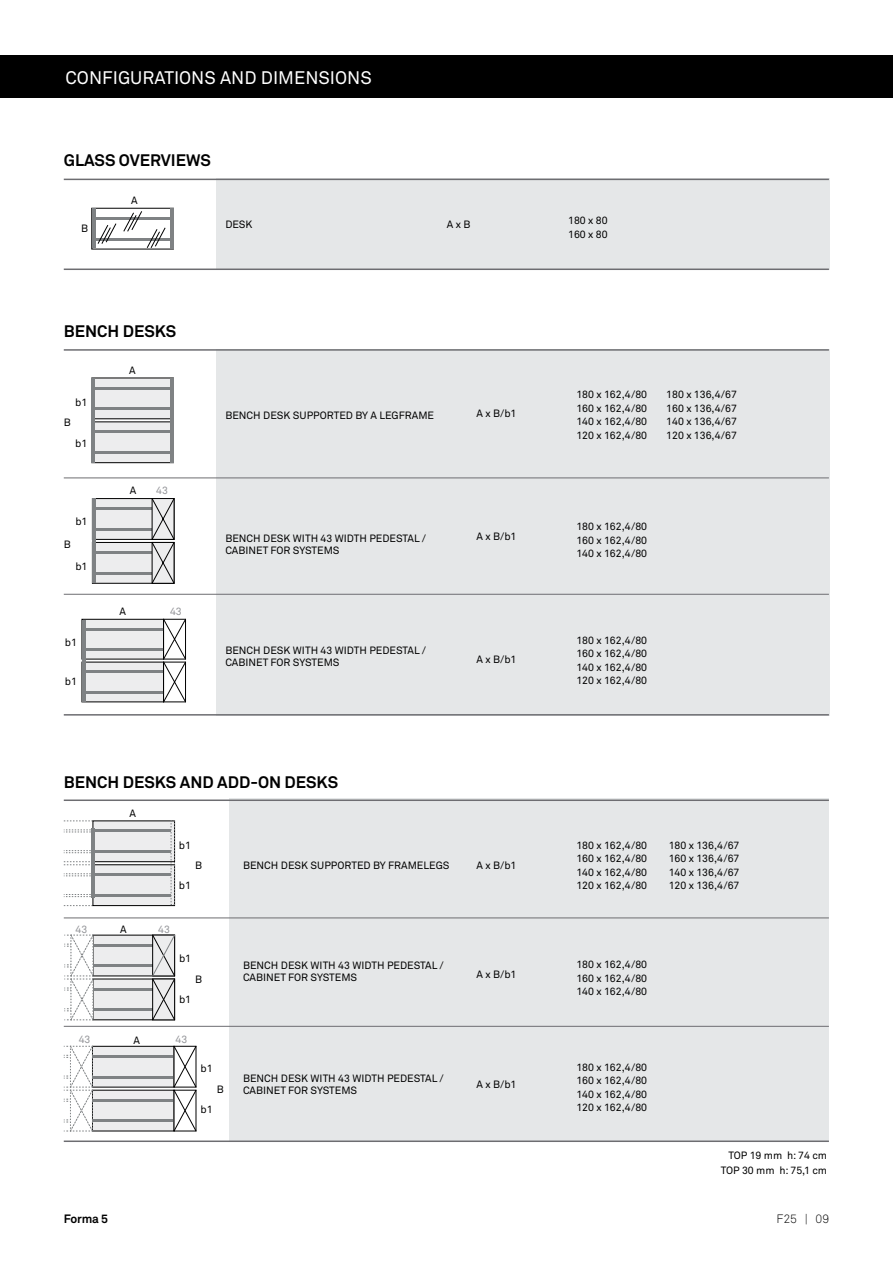
<style>
.page{position:relative;width:893px;height:1263px;background:#fff}
.page>*{position:absolute;margin:0;border:0;box-sizing:border-box;transform-origin:0 0}
.t1{font:18px "Akkurat";color:#fff}
.t2{font:700 16.5px "Akkurat";color:#000}
.t3{font:700 12px "Akkurat";letter-spacing:-.02em;color:#000}
.t4{font:300 12px "Akkurat";color:#000}
.t5{font:10.5px/13.5px "Akkurat";color:#000;text-align:justify}
.t6{font:10.5px "Akkurat";color:#939498}
</style>
<div class="page">
<div style="left:0;top:55px;width:893px;height:43px;background:#000"></div>
<div style="left:216px;top:179px;width:613px;height:91px;background:#e5e7e8"></div>
<hr style="left:64px;top:179px;width:765px;height:1px;background:#6d6d71">
<hr style="left:64px;top:269px;width:765px;height:1px;background:#6d6d71">
<hr style="left:92px;top:208px;width:4px;height:40px;background:#7f8284">
<hr style="left:170px;top:208px;width:4px;height:41px;background:#7f8284">
<hr style="left:95px;top:217px;width:76px;height:2px;background:#7f8284">
<hr style="left:95px;top:238px;width:76px;height:2px;background:#7f8284">
<svg style="left:98px;top:211px;width:68px;height:37px"></svg>
<div style="left:216px;top:350px;width:613px;height:366px;background:#e5e7e8"></div>
<hr style="left:64px;top:478px;width:765px;height:1px;background:#6d6d71">
<hr style="left:64px;top:594px;width:765px;height:1px;background:#6d6d71">
<hr style="left:64px;top:349px;width:765px;height:2px;background:#6d6d71">
<hr style="left:64px;top:714px;width:765px;height:2px;background:#6d6d71">
<div style="left:92px;top:378px;width:81px;height:41px;background:#ededee"></div>
<hr style="left:95px;top:387px;width:75px;height:2px;background:#7f8284">
<hr style="left:95px;top:408px;width:76px;height:2px;background:#7f8284">
<div style="left:92px;top:422px;width:81px;height:41px;background:#ededee"></div>
<div style="left:92px;top:422px;width:82px;height:41px;border:1px solid #000"></div>
<hr style="left:95px;top:431px;width:75px;height:2px;background:#7f8284">
<hr style="left:95px;top:452px;width:76px;height:2px;background:#7f8284">
<hr style="left:170px;top:378px;width:3px;height:84px;background:#7f8284">
<hr style="left:92px;top:378px;width:3px;height:84px;background:#7f8284">
<div style="left:92px;top:499px;width:82px;height:40px;background:#ededee"></div>
<div style="left:92px;top:498px;width:82px;height:42px;border:1px solid #000"></div>
<hr style="left:96px;top:508px;width:75px;height:2px;background:#7f8284">
<hr style="left:96px;top:528px;width:76px;height:2px;background:#7f8284">
<div style="left:92px;top:542px;width:82px;height:41px;background:#ededee"></div>
<div style="left:92px;top:542px;width:82px;height:41px;border:1px solid #000"></div>
<hr style="left:96px;top:551px;width:75px;height:2px;background:#7f8284">
<hr style="left:96px;top:572px;width:76px;height:2px;background:#7f8284">
<hr style="left:92px;top:499px;width:4px;height:84px;background:#7f8284">
<svg style="left:152px;top:498px;width:23px;height:86px"></svg>
<div style="left:82px;top:619px;width:82px;height:40px;background:#ededee"></div>
<div style="left:82px;top:619px;width:82px;height:40px;border:1px solid #000"></div>
<hr style="left:85px;top:628px;width:79px;height:2px;background:#7f8284">
<hr style="left:85px;top:648px;width:79px;height:2px;background:#7f8284">
<div style="left:82px;top:662px;width:82px;height:40px;background:#ededee"></div>
<hr style="left:85px;top:671px;width:79px;height:2px;background:#7f8284">
<hr style="left:85px;top:691px;width:79px;height:2px;background:#7f8284">
<hr style="left:82px;top:620px;width:3px;height:81px;background:#7f8284">
<svg style="left:163px;top:619px;width:23px;height:83px"></svg>
<div style="left:230px;top:798px;width:599px;height:342px;background:#e5e7e8"></div>
<hr style="left:64px;top:918px;width:765px;height:1px;background:#6d6d71">
<hr style="left:64px;top:1026px;width:765px;height:1px;background:#6d6d71">
<hr style="left:64px;top:799px;width:765px;height:2px;background:#6d6d71">
<hr style="left:64px;top:1140px;width:765px;height:2px;background:#6d6d71">
<div style="left:93px;top:935px;width:82px;height:41px;background:#ededee"></div>
<hr style="left:93px;top:944px;width:79px;height:2px;background:#7f8284">
<hr style="left:93px;top:965px;width:79px;height:2px;background:#7f8284">
<div style="left:93px;top:979px;width:82px;height:41px;background:#ededee"></div>
<hr style="left:93px;top:988px;width:79px;height:2px;background:#7f8284">
<hr style="left:93px;top:1009px;width:79px;height:2px;background:#7f8284">
<svg style="left:152px;top:934px;width:23px;height:86px"></svg>
<svg style="left:64px;top:934px;width:30px;height:86px"></svg>
<div style="left:92px;top:1046px;width:82px;height:41px;background:#ededee"></div>
<div style="left:92px;top:1046px;width:82px;height:41px;border:1px solid #000"></div>
<hr style="left:92px;top:1055px;width:82px;height:2px;background:#7f8284">
<hr style="left:93px;top:1076px;width:81px;height:2px;background:#7f8284">
<div style="left:92px;top:1090px;width:82px;height:41px;background:#ededee"></div>
<hr style="left:92px;top:1099px;width:82px;height:2px;background:#7f8284">
<hr style="left:92px;top:1120px;width:82px;height:2px;background:#7f8284">
<svg style="left:63px;top:1046px;width:30px;height:86px"></svg>
<svg style="left:174px;top:1046px;width:22px;height:85px"></svg>
<svg style="left:64px;top:821px;width:29px;height:1px"></svg>
<svg style="left:63px;top:829px;width:28px;height:4px"></svg>
<svg style="left:63px;top:850px;width:28px;height:3px"></svg>
<svg style="left:64px;top:861px;width:26px;height:4px"></svg>
<svg style="left:64px;top:905px;width:29px;height:1px"></svg>
<svg style="left:63px;top:873px;width:28px;height:3px"></svg>
<svg style="left:63px;top:894px;width:28px;height:3px"></svg>
<div style="left:93px;top:821px;width:82px;height:41px;background:#ededee"></div>
<div style="left:93px;top:821px;width:82px;height:41px;border:1px solid #000"></div>
<hr style="left:95px;top:830px;width:76px;height:2px;background:#7f8284">
<hr style="left:95px;top:851px;width:76px;height:2px;background:#7f8284">
<div style="left:93px;top:865px;width:82px;height:40px;background:#ededee"></div>
<div style="left:93px;top:864px;width:82px;height:42px;border:1px solid #000"></div>
<hr style="left:95px;top:874px;width:76px;height:2px;background:#7f8284">
<hr style="left:95px;top:894px;width:76px;height:2px;background:#7f8284">
<svg style="left:171px;top:820px;width:4px;height:85px"></svg>
<hr style="left:91px;top:828px;width:4px;height:70px;background:#7f8284">
<h1 class="t1" style="left:66px;top:66px;width:308px">CONFIGURATIONS AND DIMENSIONS</h1>
<h2 class="t2" style="left:64px;top:150px;width:149px">GLASS OVERVIEWS</h2>
<p class="t5" style="left:81px;top:222px;width:9px">B</p>
<p class="t5" style="left:131px;top:193px;width:8px">A</p>
<p class="t5" style="left:225px;top:218px;width:29px">DESK</p>
<p class="t5" style="left:447px;top:218px;width:25px">A x B</p>
<h2 class="t2" style="left:64px;top:321px;width:114px">BENCH DESKS</h2>
<p class="t5" style="left:75px;top:395px;width:14px">b1</p>
<p class="t5" style="left:75px;top:436px;width:14px">b1</p>
<p class="t5" style="left:64px;top:416px;width:9px">B</p>
<p class="t5" style="left:75px;top:515px;width:14px">b1</p>
<p class="t5" style="left:75px;top:560px;width:14px">b1</p>
<p class="t5" style="left:64px;top:537px;width:9px">B</p>
<p class="t5" style="left:65px;top:635px;width:14px">b1</p>
<p class="t5" style="left:65px;top:675px;width:14px">b1</p>
<p class="t5" style="left:129px;top:363px;width:8px">A</p>
<p class="t5" style="left:130px;top:484px;width:8px">A</p>
<p class="t6" style="left:156px;top:484px;width:13px">43</p>
<p class="t5" style="left:119px;top:605px;width:8px">A</p>
<p class="t6" style="left:170px;top:605px;width:13px">43</p>
<p class="t5" style="left:225px;top:408px;width:210px">BENCH DESK SUPPORTED BY A LEGFRAME</p>
<p class="t5" style="left:225px;top:532px;width:202px;line-height:12px">BENCH DESK WITH 43 WIDTH PEDESTAL /<br>CABINET FOR SYSTEMS</p>
<p class="t5" style="left:225px;top:644px;width:202px;line-height:12px">BENCH DESK WITH 43 WIDTH PEDESTAL /<br>CABINET FOR SYSTEMS</p>
<h2 class="t2" style="left:64px;top:771px;width:276px">BENCH DESKS AND ADD-ON DESKS</h2>
<p class="t5" style="left:130px;top:806px;width:8px">A</p>
<p class="t5" style="left:477px;top:406px;width:41px">A x B/b1</p>
<p class="t5" style="left:477px;top:529px;width:41px">A x B/b1</p>
<p class="t5" style="left:477px;top:652px;width:41px">A x B/b1</p>
<p class="t5" style="left:179px;top:838px;width:14px">b1</p>
<p class="t5" style="left:179px;top:879px;width:14px">b1</p>
<p class="t5" style="left:195px;top:858px;width:9px">B</p>
<p class="t6" style="left:76px;top:922px;width:13px">43</p>
<p class="t5" style="left:120px;top:922px;width:8px">A</p>
<p class="t6" style="left:158px;top:922px;width:13px">43</p>
<p class="t5" style="left:179px;top:951px;width:14px">b1</p>
<p class="t5" style="left:179px;top:992px;width:14px">b1</p>
<p class="t5" style="left:195px;top:972px;width:9px">B</p>
<p class="t6" style="left:79px;top:1033px;width:13px">43</p>
<p class="t5" style="left:133px;top:1033px;width:8px">A</p>
<p class="t6" style="left:175px;top:1033px;width:13px">43</p>
<p class="t5" style="left:200px;top:1062px;width:14px">b1</p>
<p class="t5" style="left:200px;top:1103px;width:14px">b1</p>
<p class="t5" style="left:217px;top:1082px;width:9px">B</p>
<p class="t5" style="left:243px;top:858px;width:208px">BENCH DESK SUPPORTED BY FRAMELEGS</p>
<p class="t5" style="left:243px;top:959px;width:202px;line-height:12px">BENCH DESK WITH 43 WIDTH PEDESTAL /<br>CABINET FOR SYSTEMS</p>
<p class="t5" style="left:243px;top:1072px;width:202px;line-height:12px">BENCH DESK WITH 43 WIDTH PEDESTAL /<br>CABINET FOR SYSTEMS</p>
<p class="t5" style="left:477px;top:858px;width:41px">A x B/b1</p>
<p class="t5" style="left:477px;top:968px;width:41px">A x B/b1</p>
<p class="t5" style="left:477px;top:1077px;width:41px">A x B/b1</p>
<p class="t5" style="left:568px;top:214px;width:41px">180 x 80<br>160 x 80</p>
<p class="t5" style="left:576px;top:388px;width:72px">180 x 162,4/80<br>160 x 162,4/80<br>140 x 162,4/80<br>120 x 162,4/80</p>
<p class="t5" style="left:666px;top:388px;width:72px">180 x 136,4/67<br>160 x 136,4/67<br>140 x 136,4/67<br>120 x 136,4/67</p>
<p class="t5" style="left:576px;top:520px;width:72px">180 x 162,4/80<br>160 x 162,4/80<br>140 x 162,4/80</p>
<p class="t5" style="left:576px;top:633px;width:72px">180 x 162,4/80<br>160 x 162,4/80<br>140 x 162,4/80<br>120 x 162,4/80</p>
<p class="t5" style="left:576px;top:838px;width:72px">180 x 162,4/80<br>160 x 162,4/80<br>140 x 162,4/80<br>120 x 162,4/80</p>
<p class="t5" style="left:669px;top:838px;width:72px">180 x 136,4/67<br>160 x 136,4/67<br>140 x 136,4/67<br>120 x 136,4/67</p>
<p class="t5" style="left:576px;top:957px;width:72px">180 x 162,4/80<br>160 x 162,4/80<br>140 x 162,4/80</p>
<p class="t5" style="left:576px;top:1060px;width:72px">180 x 162,4/80<br>160 x 162,4/80<br>140 x 162,4/80<br>120 x 162,4/80</p>
<p class="t5" style="left:721px;top:1148px;width:108px;line-height:15px;text-align:right">TOP 19 mm h: 74 cm<br>TOP 30 mm h: 75,1 cm</p>
<p class="t3" style="left:64px;top:1211px;width:46px">Forma 5</p>
<p class="t4" style="left:776px;top:1211px;width:54px">F25 | 09</p>
</div>
